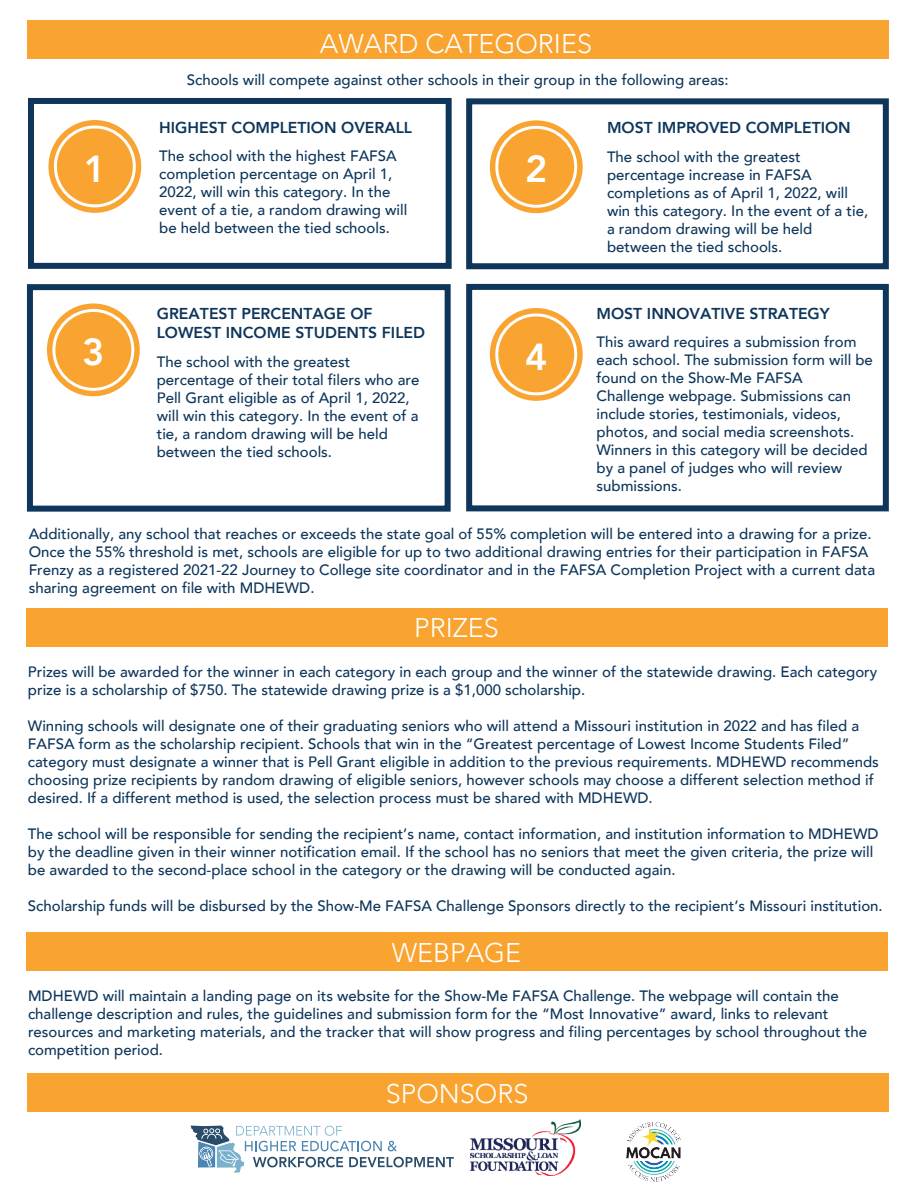
<style>
.page{position:relative;width:918px;height:1188px;background:#fff}
.page>*{position:absolute;margin:0;border:0;box-sizing:border-box;transform-origin:0 0}
.t1{font:800 37.5px "Avenir";color:#fff}
.t2{font:300 27px "Avenir";color:#fff}
.t3{font:800 15.75px/18.9px "Avenir";color:#0e365b}
.t4{font:500 15px/18px "Avenir";color:#0e365b}
</style>
<div class="page">
<div style="left:27px;top:21px;width:861px;height:38px;background:#f9a330"></div>
<div style="left:28px;top:98px;width:424px;height:171px;border:6px solid #0e365b"></div>
<div style="left:48px;top:120px;width:93px;height:93px;background:#f9a330;border-radius:50%"></div>
<div style="left:54px;top:125px;width:82px;height:82px;border:3px solid #fff;border-radius:50%"></div>
<div style="left:27px;top:609px;width:861px;height:38px;background:#f9a330"></div>
<div style="left:466px;top:98px;width:423px;height:171px;border:6px solid #0e365b"></div>
<div style="left:490px;top:120px;width:93px;height:93px;background:#f9a330;border-radius:50%"></div>
<div style="left:495px;top:126px;width:82px;height:82px;border:3px solid #fff;border-radius:50%"></div>
<div style="left:27px;top:284px;width:424px;height:228px;border:6px solid #0e365b"></div>
<div style="left:47px;top:304px;width:93px;height:92px;background:#f9a330;border-radius:50%"></div>
<div style="left:52px;top:309px;width:82px;height:82px;border:3px solid #fff;border-radius:50%"></div>
<div style="left:466px;top:284px;width:423px;height:227px;border:6px solid #0e365b"></div>
<div style="left:490px;top:308px;width:93px;height:93px;background:#f9a330;border-radius:50%"></div>
<div style="left:495px;top:313px;width:82px;height:82px;border:3px solid #fff;border-radius:50%"></div>
<img style="left:471px;top:1120px;width:109px;height:55px">
<svg style="left:191px;top:1126px;width:263px;height:47px"></svg>
<div style="left:27px;top:1073px;width:861px;height:39px;background:#f9a330"></div>
<img style="left:626px;top:1122px;width:55px;height:60px">
<div style="left:27px;top:933px;width:861px;height:38px;background:#f9a330"></div>
<h2 class="t2" style="left:320px;top:28px;width:274px">AWARD CATEGORIES</h2>
<h1 class="t1" style="left:84px;top:140px;width:24px">1</h1>
<h1 class="t1" style="left:82px;top:323px;width:24px">3</h1>
<p class="t4" style="left:187px;top:70px;width:543px">Schools will compete against other schools in their group in the following areas:</p>
<p class="t3" style="left:159px;top:118px;width:254px">HIGHEST COMPLETION OVERALL</p>
<p class="t4" style="left:159px;top:146px;width:250px">The school with the highest FAFSA completion percentage on April 1, 2022, will win this category. In the event of a tie, a random drawing will be held between the tied schools.</p>
<h1 class="t1" style="left:525px;top:140px;width:24px">2</h1>
<p class="t3" style="left:157px;top:304px;width:270px">GREATEST PERCENTAGE OF<br>LOWEST INCOME STUDENTS FILED</p>
<p class="t4" style="left:157px;top:352px;width:264px">The school with the greatest percentage of their total filers who are Pell Grant eligible as of April 1, 2022, will win this category. In the event of a tie, a random drawing will be held between the tied schools.</p>
<h1 class="t1" style="left:525px;top:328px;width:24px">4</h1>
<p class="t3" style="left:607px;top:118px;width:245px">MOST IMPROVED COMPLETION</p>
<p class="t4" style="left:607px;top:147px;width:263px">The school with the greatest percentage increase in FAFSA completions as of April 1, 2022, will win this category. In the event of a tie, a random drawing will be held between the tied schools.</p>
<p class="t3" style="left:597px;top:304px;width:235px">MOST INNOVATIVE STRATEGY</p>
<p class="t4" style="left:597px;top:332px;width:278px">This award requires a submission from each school. The submission form will be found on the Show-Me FAFSA Challenge webpage. Submissions can include stories, testimonials, videos, photos, and social media screenshots.<br>Winners in this category will be decided by a panel of judges who will review submissions.</p>
<p class="t4" style="left:29px;top:524px;width:848px">Additionally, any school that reaches or exceeds the state goal of 55% completion will be entered into a drawing for a prize.<br>Once the 55% threshold is met, schools are eligible for up to two additional drawing entries for their participation in FAFSA Frenzy as a registered 2021-22 Journey to College site coordinator and in the FAFSA Completion Project with a current data sharing agreement on file with MDHEWD.</p>
<h2 class="t2" style="left:414px;top:612px;width:86px">PRIZES</h2>
<p class="t4" style="left:28px;top:662px;width:851px">Prizes will be awarded for the winner in each category in each group and the winner of the statewide drawing. Each category prize is a scholarship of $750. The statewide drawing prize is a $1,000 scholarship.</p>
<p class="t4" style="left:28px;top:716px;width:852px">Winning schools will designate one of their graduating seniors who will attend a Missouri institution in 2022 and has filed a FAFSA form as the scholarship recipient. Schools that win in the “Greatest percentage of Lowest Income Students Filed” category must designate a winner that is Pell Grant eligible in addition to the previous requirements. MDHEWD recommends choosing prize recipients by random drawing of eligible seniors, however schools may choose a different selection method if desired. If a different method is used, the selection process must be shared with MDHEWD.</p>
<p class="t4" style="left:28px;top:824px;width:852px">The school will be responsible for sending the recipient’s name, contact information, and institution information to MDHEWD by the deadline given in their winner notification email. If the school has no seniors that meet the given criteria, the prize will be awarded to the second-place school in the category or the drawing will be conducted again.</p>
<p class="t4" style="left:28px;top:896px;width:856px">Scholarship funds will be disbursed by the Show-Me FAFSA Challenge Sponsors directly to the recipient’s Missouri institution.</p>
<h2 class="t2" style="left:392px;top:937px;width:131px">WEBPAGE</h2>
<p class="t4" style="left:28px;top:986px;width:841px">MDHEWD will maintain a landing page on its website for the Show-Me FAFSA Challenge. The webpage will contain the challenge description and rules, the guidelines and submission form for the “Most Innovative” award, links to relevant resources and marketing materials, and the tracker that will show progress and filing percentages by school throughout the competition period.</p>
<h2 class="t2" style="left:386px;top:1077px;width:144px">SPONSORS</h2>
</div>
